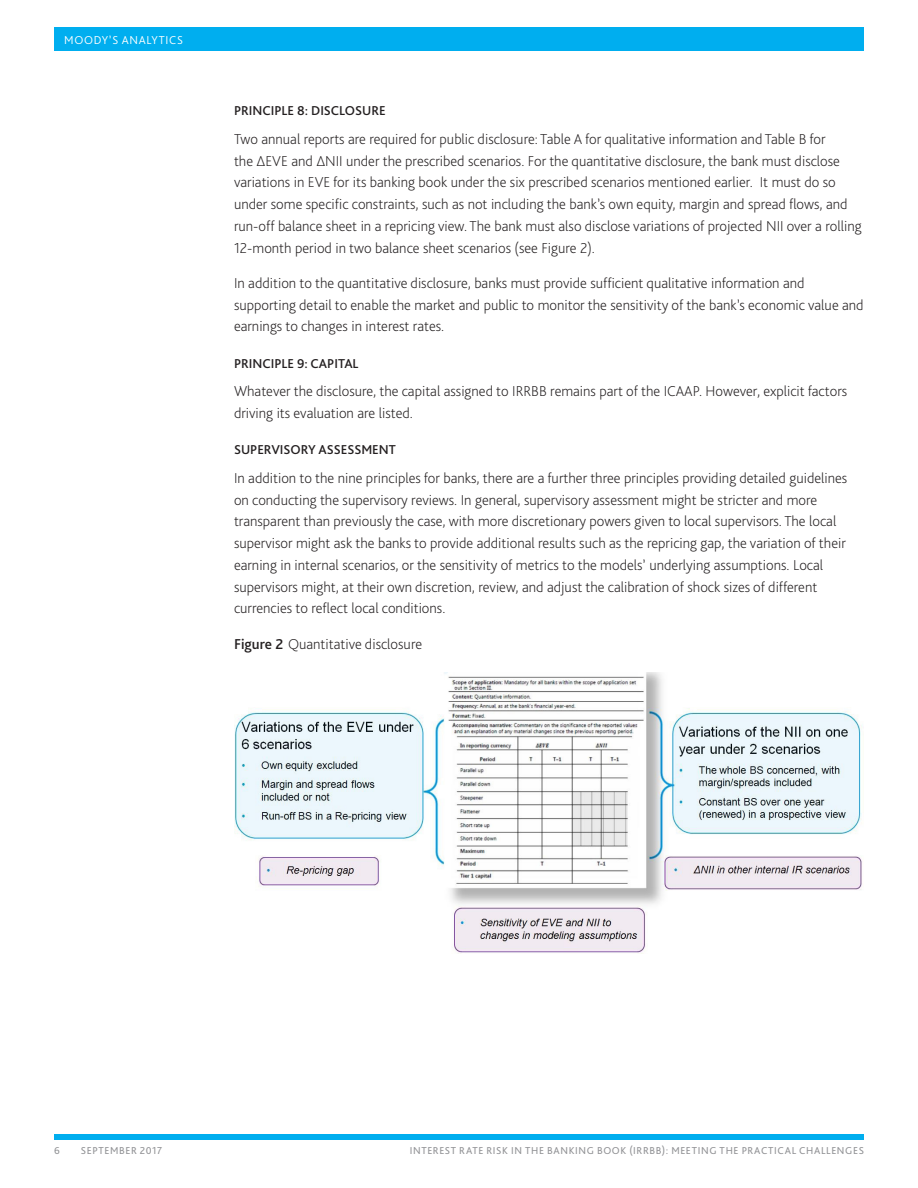
<style>
.page{position:relative;width:918px;height:1188px;background:#fff}
.page>*{position:absolute;margin:0;border:0;box-sizing:border-box;transform-origin:0 0}
.t1{font:200 15px/21.8px "Bliss Pro";color:#231f20}
.t2{font:500 13.5px "Bliss Pro";color:#231f20}
.t3{font:300 12px "Bliss Pro";letter-spacing:.055em;color:#fff}
.t4{font:10.5px "Bliss Pro";letter-spacing:.06em;color:#919295}
.s1{font-weight:500}
</style>
<div class="page">
<div style="left:54px;top:27px;width:810px;height:24px;background:#00aeef"></div>
<div style="left:54px;top:1134px;width:810px;height:6px;background:#00aeef"></div>
<img style="left:234px;top:673px;width:630px;height:281px">
<p class="t3" style="left:64px;top:32px;width:120px">MOODY’S ANALYTICS</p>
<p class="t2" style="left:234px;top:102px;width:153px">PRINCIPLE 8: DISCLOSURE</p>
<p class="t1" style="left:234px;top:128px;width:629px">Two annual reports are required for public disclosure: Table A for qualitative information and Table B for<br>the ∆EVE and ∆NII under the prescribed scenarios. For the quantitative disclosure, the bank must disclose variations in EVE for its banking book under the six prescribed scenarios mentioned earlier. It must do so under some specific constraints, such as not including the bank’s own equity, margin and spread flows, and run-off balance sheet in a repricing view. The bank must also disclose variations of projected NII over a rolling 12-month period in two balance sheet scenarios (see Figure 2).</p>
<p class="t1" style="left:234px;top:272px;width:631px">In addition to the quantitative disclosure, banks must provide sufficient qualitative information and supporting detail to enable the market and public to monitor the sensitivity of the bank’s economic value and earnings to changes in interest rates.</p>
<p class="t2" style="left:234px;top:355px;width:126px">PRINCIPLE 9: CAPITAL</p>
<p class="t1" style="left:234px;top:380px;width:615px">Whatever the disclosure, the capital assigned to IRRBB remains part of the ICAAP. However, explicit factors driving its evaluation are listed.</p>
<p class="t2" style="left:234px;top:442px;width:163px">SUPERVISORY ASSESSMENT</p>
<p class="t1" style="left:234px;top:467px;width:615px">In addition to the nine principles for banks, there are a further three principles providing detailed guidelines on conducting the supervisory reviews. In general, supervisory assessment might be stricter and more transparent than previously the case, with more discretionary powers given to local supervisors. The local supervisor might ask the banks to provide additional results such as the repricing gap, the variation of their earning in internal scenarios, or the sensitivity of metrics to the models’ underlying assumptions. Local supervisors might, at their own discretion, review, and adjust the calibration of shock sizes of different currencies to reflect local conditions.</p>
<p class="t1" style="left:234px;top:632px;width:190px"><span class="s1">Figure 2</span> Quantitative disclosure</p>
<p class="t4" style="left:54px;top:1144px;width:7px">6</p>
<p class="t4" style="left:81px;top:1144px;width:83px">SEPTEMBER 2017</p>
<p class="t4" style="left:410px;top:1144px;width:456px">INTEREST RATE RISK IN THE BANKING BOOK (IRRBB): MEETING THE PRACTICAL CHALLENGES</p>
</div>
